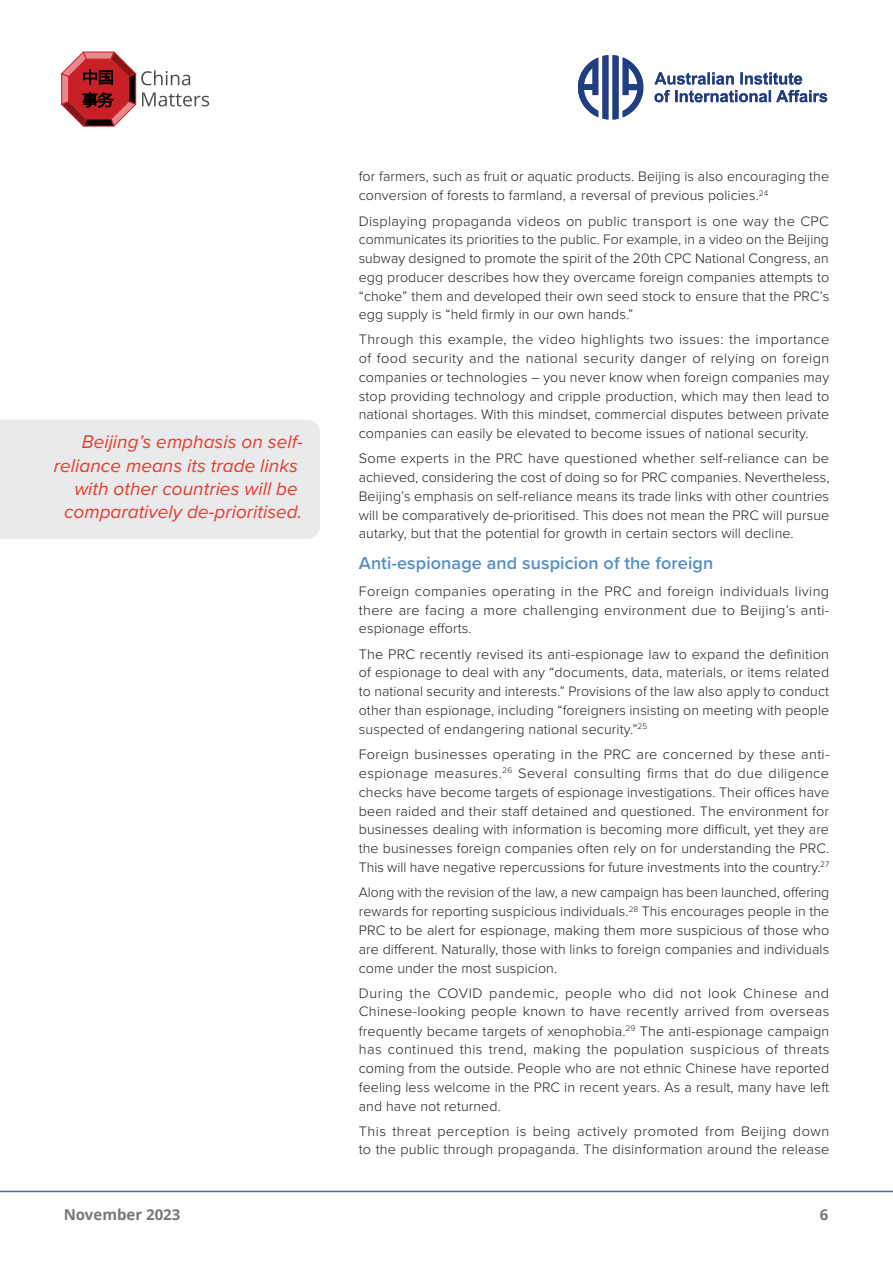
<style>
.page{position:relative;width:893px;height:1263px;background:#fff}
.page>*{position:absolute;margin:0;border:0;box-sizing:border-box;transform-origin:0 0}
.t1{font:italic 18.9px/23.2px "Proxima Nova";letter-spacing:.005em;color:#e63b2c;text-align:right}
.New_Stretch_out_body{font:600 18px "Proxima Nova";letter-spacing:.005em;color:#568ec5}
.t2{font:700 15px "Open Sans";color:#76787b}
.New_Stretch_out_body-2{font:300 14.25px/18.8px "Proxima Nova";letter-spacing:.005em;color:#231f20;text-align:justify}
</style>
<div class="page">
<hr style="left:0;top:1191px;width:893px;height:1px;background:#4072b0">
<svg style="left:62px;top:52px;width:147px;height:74px"></svg>
<svg style="left:578px;top:55px;width:249px;height:64px"></svg>
<div style="left:0;top:420px;width:320px;height:119px;background:#e9eaeb"></div>
<p class="t1" style="left:54px;top:430px;width:250px">Beijing’s emphasis on self&shy;reliance means its trade links with other countries will be comparatively de-prioritised.</p>
<p class="New_Stretch_out_body-2" style="left:359px;top:166px;width:472px">for farmers, such as fruit or aquatic products. Beijing is also encouraging the conversion of forests to farmland, a reversal of previous policies.<sup>24</sup></p>
<p class="New_Stretch_out_body-2" style="left:359px;top:211px;width:472px">Displaying propaganda videos on public transport is one way the CPC communicates its priorities to the public. For example, in a video on the Beijing subway designed to promote the spirit of the 20th CPC National Congress, an egg producer describes how they overcame foreign companies attempts to “choke” them and developed their own seed stock to ensure that the PRC’s egg supply is “held firmly in our own hands.”</p>
<p class="New_Stretch_out_body-2" style="left:359px;top:329px;width:472px">Through this example, the video highlights two issues: the importance of food security and the national security danger of relying on foreign companies or technologies – you never know when foreign companies may stop providing technology and cripple production, which may then lead to national shortages. With this mindset, commercial disputes between private companies can easily be elevated to become issues of national security.</p>
<p class="New_Stretch_out_body-2" style="left:359px;top:448px;width:472px">Some experts in the PRC have questioned whether self-reliance can be achieved, considering the cost of doing so for PRC companies. Nevertheless, Beijing’s emphasis on self-reliance means its trade links with other countries will be comparatively de-prioritised. This does not mean the PRC will pursue autarky, but that the potential for growth in certain sectors will decline.</p>
<p class="New_Stretch_out_body" style="left:359px;top:549px;width:356px">Anti-espionage and suspicion of the foreign</p>
<p class="New_Stretch_out_body-2" style="left:359px;top:581px;width:472px">Foreign companies operating in the PRC and foreign individuals living there are facing a more challenging environment due to Beijing’s anti&shy;espionage efforts.</p>
<p class="New_Stretch_out_body-2" style="left:359px;top:644px;width:472px">The PRC recently revised its anti-espionage law to expand the definition of espionage to deal with any “documents, data, materials, or items related to national security and interests.” Provisions of the law also apply to conduct other than espionage, including “foreigners insisting on meeting with people suspected of endangering national security.”<sup>25</sup></p>
<p class="New_Stretch_out_body-2" style="left:359px;top:744px;width:472px">Foreign businesses operating in the PRC are concerned by these anti&shy;espionage measures.<sup>26</sup> Several consulting firms that do due diligence checks have become targets of espionage investigations. Their offices have been raided and their staff detained and questioned. The environment for businesses dealing with information is becoming more difficult, yet they are the businesses foreign companies often rely on for understanding the PRC.<br>This will have negative repercussions for future investments into the country.<sup>27</sup></p>
<p class="New_Stretch_out_body-2" style="left:359px;top:882px;width:472px">Along with the revision of the law, a new campaign has been launched, offering rewards for reporting suspicious individuals.<sup>28</sup> This encourages people in the PRC to be alert for espionage, making them more suspicious of those who are different. Naturally, those with links to foreign companies and individuals come under the most suspicion.</p>
<p class="New_Stretch_out_body-2" style="left:359px;top:983px;width:472px">During the COVID pandemic, people who did not look Chinese and Chinese-looking people known to have recently arrived from overseas frequently became targets of xenophobia.<sup>29</sup> The anti-espionage campaign has continued this trend, making the population suspicious of threats coming from the outside. People who are not ethnic Chinese have reported feeling less welcome in the PRC in recent years. As a result, many have left and have not returned.</p>
<p class="New_Stretch_out_body-2" style="left:359px;top:1121px;width:472px">This threat perception is being actively promoted from Beijing down to the public through propaganda. The disinformation around the release</p>
<p class="t2" style="left:64px;top:1204px;width:118px">November 2023</p>
<p class="t2" style="left:820px;top:1204px;width:10px">6</p>
</div>
